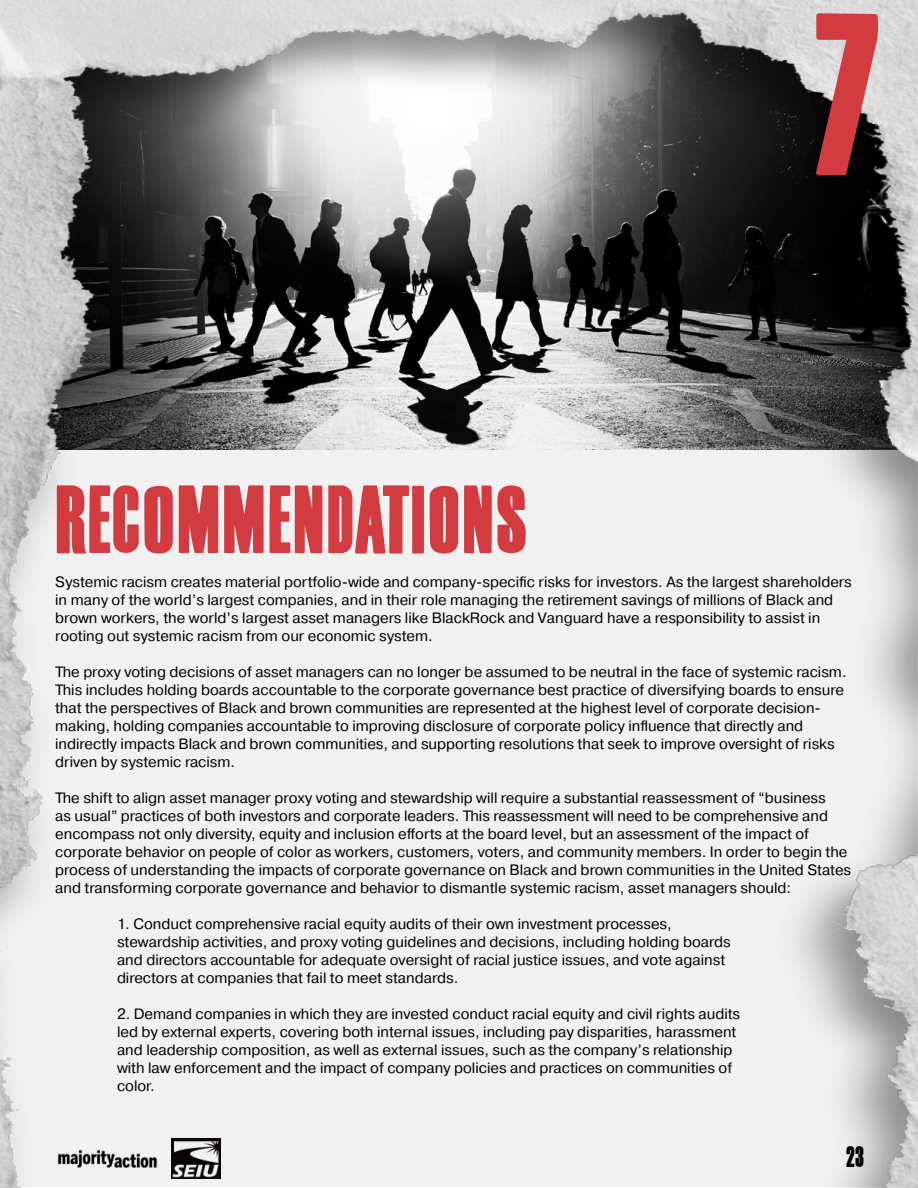
<style>
.page{position:relative;width:918px;height:1188px;background:#fff}
.page>*{position:absolute;margin:0;border:0;box-sizing:border-box;transform-origin:0 0}
.t1{font:159.75px "Film Noir";color:#d23c40}
.t2{font:66.45px "Film Noir";letter-spacing:.04em;color:#d23c40}
.t3{font:20.4px "Film Noir";color:#000}
.t4{font:15px/18px "Pragmatica";color:#000}
</style>
<div class="page">
<img style="left:0;top:0;width:918px;height:1187px">
<img style="left:54px;top:1146px;width:106px;height:25px">
<img style="left:171px;top:1139px;width:49px;height:39px">
<h2 class="t2" style="left:55px;top:459px;width:470px">RECOMMENDATIONS</h2>
<h1 class="t1" style="left:812px;top:-49px;width:71px">7</h1>
<p class="t4" style="left:55px;top:574px;width:798px">Systemic racism creates material portfolio-wide and company-specific risks for investors. As the largest shareholders in many of the world’s largest companies, and in their role managing the retirement savings of millions of Black and brown workers, the world’s largest asset managers like BlackRock and Vanguard have a responsibility to assist in rooting out systemic racism from our economic system.</p>
<p class="t4" style="left:55px;top:664px;width:793px">The proxy voting decisions of asset managers can no longer be assumed to be neutral in the face of systemic racism.<br>This includes holding boards accountable to the corporate governance best practice of diversifying boards to ensure that the perspectives of Black and brown communities are represented at the highest level of corporate decision&shy;making, holding companies accountable to improving disclosure of corporate policy influence that directly and indirectly impacts Black and brown communities, and supporting resolutions that seek to improve oversight of risks driven by systemic racism.</p>
<p class="t4" style="left:55px;top:790px;width:798px">The shift to align asset manager proxy voting and stewardship will require a substantial reassessment of “business<br>as usual” practices of both investors and corporate leaders. This reassessment will need to be comprehensive and encompass not only diversity, equity and inclusion efforts at the board level, but an assessment of the impact of corporate behavior on people of color as workers, customers, voters, and community members. In order to begin the process of understanding the impacts of corporate governance on Black and brown communities in the United States and transforming corporate governance and behavior to dismantle systemic racism, asset managers should:</p>
<p class="t4" style="left:117px;top:916px;width:615px">1. Conduct comprehensive racial equity audits of their own investment processes, stewardship activities, and proxy voting guidelines and decisions, including holding boards and directors accountable for adequate oversight of racial justice issues, and vote against directors at companies that fail to meet standards.</p>
<p class="t4" style="left:117px;top:1006px;width:625px">2. Demand companies in which they are invested conduct racial equity and civil rights audits led by external experts, covering both internal issues, including pay disparities, harassment and leadership composition, as well as external issues, such as the company’s relationship with law enforcement and the impact of company policies and practices on communities of color.</p>
<h3 class="t3" style="left:846px;top:1139px;width:19px">23</h3>
</div>
